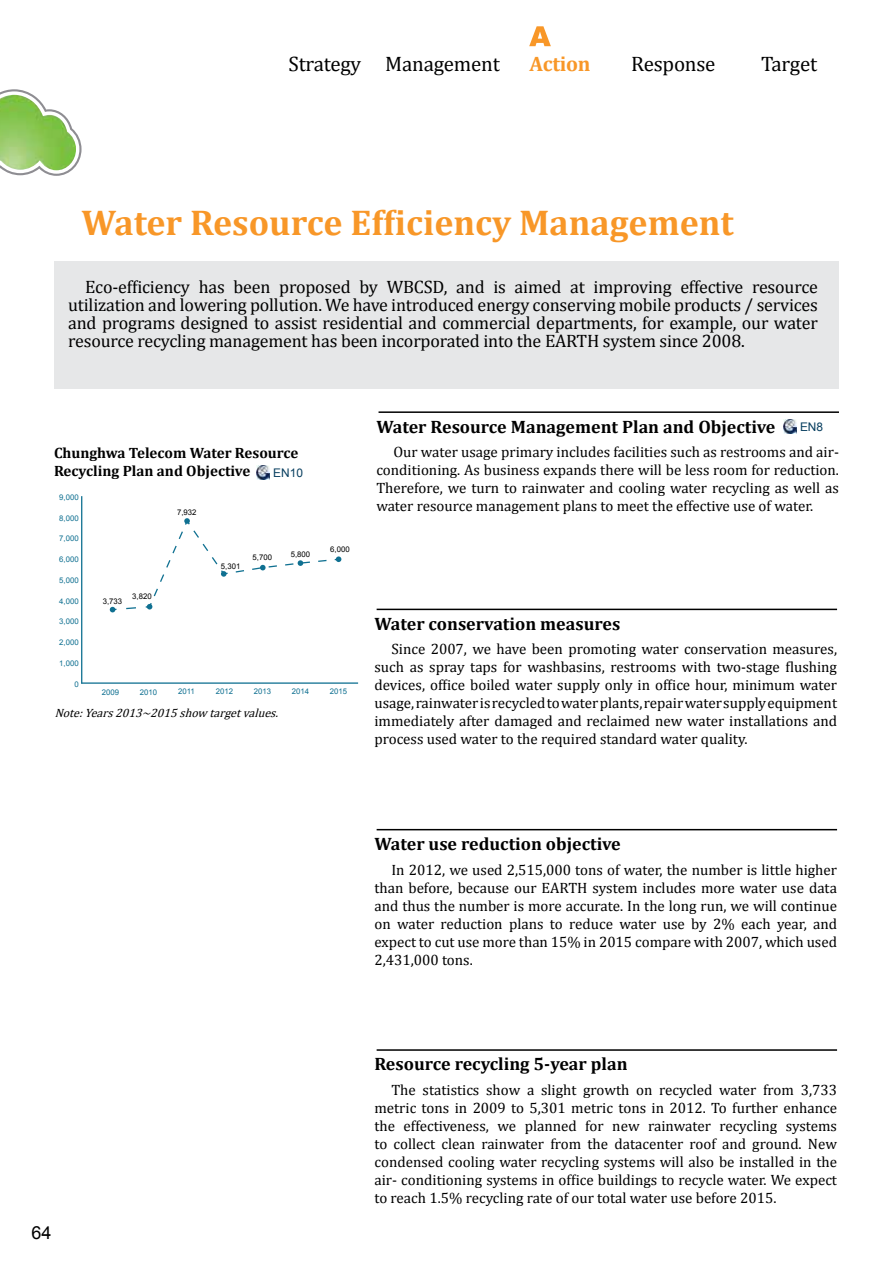
<style>
.page{position:relative;width:893px;height:1263px;background:#fff}
.page>*{position:absolute;margin:0;border:0;box-sizing:border-box;transform-origin:0 0}
.t1{font:700 36px "Cambria";color:#f89728}
.t2{font:21px "Cambria";letter-spacing:-.01em;color:#000}
.t3{font:700 21px "Cambria";letter-spacing:-.01em;color:#f89728}
.t4{font:18px/18px "Cambria";letter-spacing:-.01em;color:#000;text-align:justify}
.t5{font:700 18px "Cambria";color:#000}
.t6{font:18px "Arial";color:#000}
.t7{font:15px/18px "Cambria";color:#000;text-align:justify}
.t8{font:700 15px/18px "Cambria";color:#000}
.t9{font:italic 12px "Cambria";color:#000}
.t10{font:11.85px "Arial";color:#073e5f}
.t11{font:7.8px "Arial";color:#0f7091}
.t12{font:7.8px "Arial";color:#000}
</style>
<div class="page">
<svg style="left:0;top:89px;width:82px;height:87px"></svg>
<img style="left:0;top:95px;width:76px;height:75px">
<hr style="left:379px;top:411px;width:460px;height:2px;background:#000">
<div style="left:55px;top:261px;width:784px;height:128px;background:#e6e7e8"></div>
<img style="left:783px;top:420px;width:14px;height:13px">
<img style="left:256px;top:466px;width:14px;height:13px">
<hr style="left:81px;top:682px;width:277px;height:2px;background:#0f7091">
<hr style="left:81px;top:496px;width:1px;height:187px;background:#0f7091">
<svg style="left:110px;top:607px;width:6px;height:5px"></svg>
<svg style="left:126px;top:518px;width:215px;height:92px"></svg>
<svg style="left:529px;top:26px;width:22px;height:20px"></svg>
<hr style="left:377px;top:609px;width:460px;height:1px;background:#000">
<hr style="left:377px;top:829px;width:460px;height:1px;background:#000">
<hr style="left:377px;top:1049px;width:460px;height:2px;background:#000">
<h2 class="t2" style="left:288px;top:51px;width:213px">Strategy Management</h2>
<h2 class="t3" style="left:530px;top:49px;width:63px">Action</h2>
<h2 class="t2" style="left:631px;top:51px;width:86px">Response</h2>
<h2 class="t2" style="left:761px;top:51px;width:58px">Target</h2>
<h1 class="t1" style="left:82px;top:198px;width:654px">Water Resource Efficiency Management</h1>
<p class="t4" style="left:68px;top:278px;width:751px;text-indent:17px">Eco-efficiency has been proposed by WBCSD, and is aimed at improving effective resource utilization and lowering pollution. We have introduced energy conserving mobile products / services and programs designed to assist residential and commercial departments, for example, our water resource recycling management has been incorporated into the EARTH system since 2008.</p>
<p class="t8" style="left:54px;top:443px;width:246px">Chunghwa Telecom Water Resource<br>Recycling Plan and Objective</p>
<p class="t10" style="left:273px;top:465px;width:31px">EN10</p>
<p class="t11" style="left:59px;top:492px;width:21px">9,000</p>
<p class="t11" style="left:59px;top:513px;width:21px">8,000</p>
<p class="t11" style="left:59px;top:534px;width:21px">7,000</p>
<p class="t11" style="left:59px;top:554px;width:21px">6,000</p>
<p class="t11" style="left:59px;top:575px;width:21px">5,000</p>
<p class="t11" style="left:59px;top:596px;width:21px">4,000</p>
<p class="t11" style="left:59px;top:616px;width:21px">3,000</p>
<p class="t11" style="left:59px;top:637px;width:21px">2,000</p>
<p class="t11" style="left:59px;top:658px;width:21px">1,000</p>
<p class="t11" style="left:74px;top:679px;width:6px">0</p>
<p class="t12" style="left:103px;top:596px;width:21px">3,733</p>
<p class="t12" style="left:132px;top:591px;width:21px">3,820</p>
<p class="t12" style="left:177px;top:507px;width:21px">7,932</p>
<p class="t12" style="left:221px;top:561px;width:21px">5,301</p>
<p class="t12" style="left:253px;top:552px;width:21px">5,700</p>
<p class="t12" style="left:291px;top:550px;width:21px">5,800</p>
<p class="t12" style="left:330px;top:544px;width:21px">6,000</p>
<p class="t11" style="left:102px;top:687px;width:19px">2009</p>
<p class="t11" style="left:140px;top:687px;width:19px">2010</p>
<p class="t11" style="left:178px;top:687px;width:18px">2011</p>
<p class="t11" style="left:216px;top:687px;width:19px">2012</p>
<p class="t11" style="left:254px;top:687px;width:19px">2013</p>
<p class="t11" style="left:292px;top:687px;width:19px">2014</p>
<p class="t11" style="left:330px;top:687px;width:19px">2015</p>
<p class="t9" style="left:55px;top:706px;width:243px">Note:Years2013~2015showtargetvalues.</p>
<p class="t5" style="left:376px;top:414px;width:400px">Water Resource Management Plan and Objective</p>
<p class="t7" style="left:376px;top:443px;width:464px;text-indent:17px">Our water usage primary includes facilities such as restrooms and air&shy;conditioning. As business expands there will be less room for reduction.<br>Therefore, we turn to rainwater and cooling water recycling as well as water resource management plans to meet the effective use of water.</p>
<p class="t10" style="left:800px;top:420px;width:25px">EN8</p>
<p class="t5" style="left:374px;top:611px;width:247px">Water conservation measures</p>
<p class="t7" style="left:374px;top:640px;width:464px;text-indent:17px">Since 2007, we have been promoting water conservation measures, such as spray taps for washbasins, restrooms with two-stage flushing devices, office boiled water supply only in office hour, minimum water usage, rainwater is recycled to water plants, repair water supply equipment immediately after damaged and reclaimed new water installations and process used water to the required standard water quality.</p>
<p class="t5" style="left:374px;top:831px;width:248px">Water use reduction objective</p>
<p class="t7" style="left:374px;top:860px;width:464px;text-indent:17px">In 2012, we used 2,515,000 tons of water, the number is little higher than before, because our EARTH system includes more water use data and thus the number is more accurate. In the long run, we will continue on water reduction plans to reduce water use by 2% each year, and expect to cut use more than 15% in 2015 compare with 2007, which used 2,431,000 tons.</p>
<p class="t6" style="left:31px;top:1221px;width:22px">64</p>
<p class="t5" style="left:374px;top:1051px;width:255px">Resource recycling 5-year plan</p>
<p class="t7" style="left:374px;top:1081px;width:464px;text-indent:17px">The statistics show a slight growth on recycled water from 3,733 metric tons in 2009 to 5,301 metric tons in 2012. To further enhance the effectiveness, we planned for new rainwater recycling systems to collect clean rainwater from the datacenter roof and ground. New condensed cooling water recycling systems will also be installed in the air- conditioning systems in office buildings to recycle water. We expect to reach 1.5% recycling rate of our total water use before 2015.</p>
</div>
